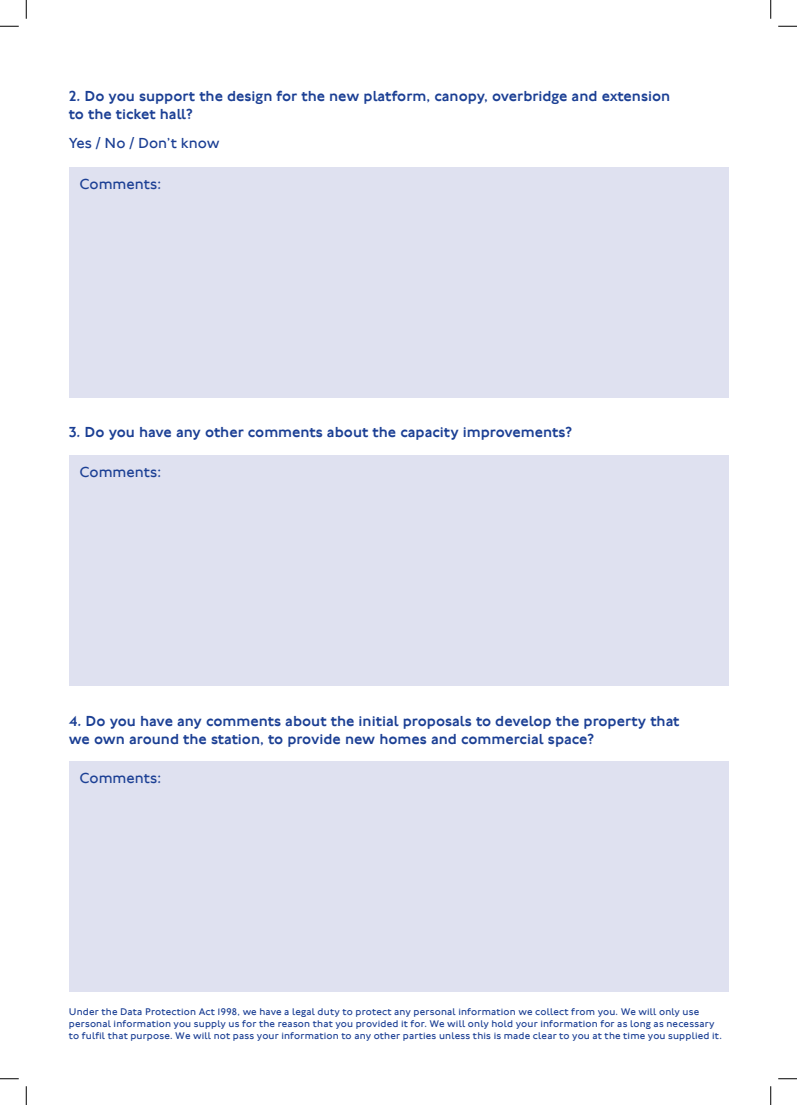
<style>
.page{position:relative;width:797px;height:1105px;background:#fff}
.page>*{position:absolute;margin:0;border:0;box-sizing:border-box;transform-origin:0 0}
.t1{font:500 15px/18px "Johnston 100";color:#1b3f94}
.t2{font:15px "Johnston 100";color:#1b3f94}
.t3{font:10px/12px "Johnston 100";letter-spacing:.015em;color:#1b3f94}
</style>
<div class="page">
<div style="left:69px;top:455px;width:659px;height:230px;background:#dfe1f0"></div>
<div style="left:69px;top:761px;width:659px;height:231px;background:#dfe1f0"></div>
<div style="left:69px;top:167px;width:659px;height:230px;background:#dfe1f0"></div>
<svg style="left:0;top:25px;width:19px;height:2px"></svg>
<svg style="left:778px;top:25px;width:19px;height:2px"></svg>
<svg style="left:0;top:1078px;width:19px;height:1px"></svg>
<svg style="left:778px;top:1078px;width:19px;height:1px"></svg>
<svg style="left:25px;top:0;width:2px;height:19px"></svg>
<svg style="left:25px;top:1086px;width:2px;height:19px"></svg>
<svg style="left:770px;top:0;width:1px;height:19px"></svg>
<svg style="left:770px;top:1086px;width:1px;height:19px"></svg>
<p class="t1" style="left:69px;top:87px;width:603px">2. Do you support the design for the new platform, canopy, overbridge and extension to the ticket hall?</p>
<p class="t2" style="left:69px;top:135px;width:152px">Yes / No / Don’t know</p>
<p class="t2" style="left:79px;top:176px;width:84px">Comments:</p>
<p class="t1" style="left:69px;top:423px;width:505px">3. Do you have any other comments about the capacity improvements?</p>
<p class="t2" style="left:79px;top:464px;width:84px">Comments:</p>
<p class="t1" style="left:69px;top:712px;width:612px">4. Do you have any comments about the initial proposals to develop the property that we own around the station, to provide new homes and commercial space?</p>
<p class="t2" style="left:79px;top:770px;width:84px">Comments:</p>
<p class="t3" style="left:69px;top:1006px;width:654px">Under the Data Protection Act 1998, we have a legal duty to protect any personal information we collect from you. We will only use personal information you supply us for the reason that you provided it for. We will only hold your information for as long as necessary to fulfil that purpose. We will not pass your information to any other parties unless this is made clear to you at the time you supplied it.</p>
</div>
